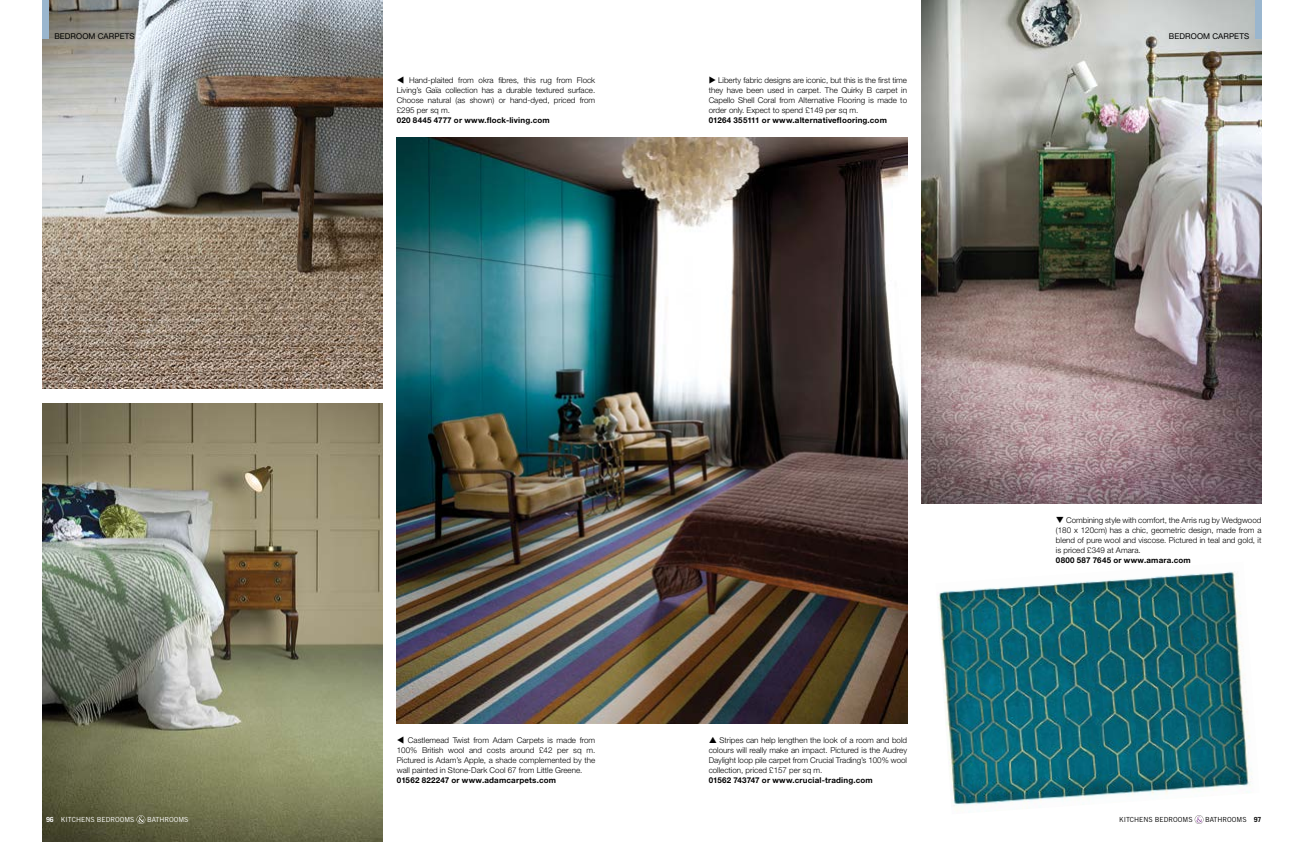
<style>
.page{position:relative;width:1304px;height:842px;background:#fff}
.page>*{position:absolute;margin:0;border:0;box-sizing:border-box;transform-origin:0 0}
.t1{font:300 8px/10px "Helvetica Neue LT";color:#000;text-align:justify}
.t2{font:700 8px "Helvetica Neue LT";letter-spacing:.025em;color:#000}
.t3{font:8px "Helvetica Neue LT";letter-spacing:.015em;color:#000}
.t4{font:7px "Trade Gothic LT";color:#fff}
.t5{font:7px "Trade Gothic LT";color:#000}
.s1{font-weight:700}
</style>
<div class="page">
<img style="left:397px;top:137px;width:510px;height:586px">
<img style="left:921px;top:0;width:340px;height:503px">
<img style="left:43px;top:403px;width:340px;height:439px">
<img style="left:938px;top:571px;width:314px;height:238px">
<img style="left:43px;top:0;width:340px;height:388px">
<div style="left:43px;top:0;width:6px;height:39px;background:#9ab6ce"></div>
<div style="left:1255px;top:0;width:6px;height:39px;background:#9ab6ce"></div>
<svg style="left:1195px;top:815px;width:8px;height:9px"></svg>
<svg style="left:137px;top:815px;width:8px;height:9px"></svg>
<p class="t3" style="left:54px;top:31px;width:82px">BEDROOM CARPETS</p>
<p class="t3" style="left:1169px;top:31px;width:82px">BEDROOM CARPETS</p>
<p class="t1" style="left:397px;top:75px;width:200px">▼ Hand-plaited from okra fibres, this rug from Flock Living’s Gaïa collection has a durable textured surface.<br>Choose natural (as shown) or hand-dyed, priced from £295 per sq m.</p>
<p class="t2" style="left:397px;top:115px;width:154px">020 8445 4777 or www.flock-living.com</p>
<p class="t1" style="left:709px;top:75px;width:200px">◆ Liberty fabric designs are iconic, but this is the first time they have been used in carpet. The Quirky B carpet in Capello Shell Coral from Alternative Flooring is made to order only. Expect to spend £149 per sq m.</p>
<p class="t2" style="left:709px;top:115px;width:180px">01264 355111 or www.alternativeflooring.com</p>
<p class="t1" style="left:397px;top:735px;width:200px">▼ Castlemead Twist from Adam Carpets is made from 100% British wool and costs around £42 per sq m.<br>Pictured is Adam’s Apple, a shade complemented by the wall painted in Stone-Dark Cool 67 from Little Greene.</p>
<p class="t2" style="left:397px;top:775px;width:161px">01562 822247 or www.adamcarpets.com</p>
<p class="t1" style="left:709px;top:735px;width:200px;text-indent:11px">Stripes can help lengthen the look of a room and bold colours will really make an impact. Pictured is the Audrey Daylight loop pile carpet from Crucial Trading’s 100% wool collection, priced £157 per sq m.</p>
<p class="t2" style="left:709px;top:775px;width:166px">01562 743747 or www.crucial-trading.com</p>
<p class="t1" style="left:1056px;top:515px;width:207px">❑ Combining style with comfort, the Arris rug by Wedgwood (180 x 120cm) has a chic, geometric design, made from a blend of pure wool and viscose. Pictured in teal and gold, it is priced £349 at Amara.</p>
<p class="t2" style="left:1056px;top:555px;width:136px">0800 587 7645 or www.amara.com</p>
<p class="t4" style="left:46px;top:815px;width:90px"><span class="s1">96</span> KITCHENS BEDROOMS</p>
<p class="t4" style="left:147px;top:815px;width:43px">BATHROOMS</p>
<p class="t5" style="left:1119px;top:815px;width:75px">KITCHENS BEDROOMS</p>
<p class="t5" style="left:1205px;top:815px;width:58px">BATHROOMS <span class="s1">97</span></p>
</div>
